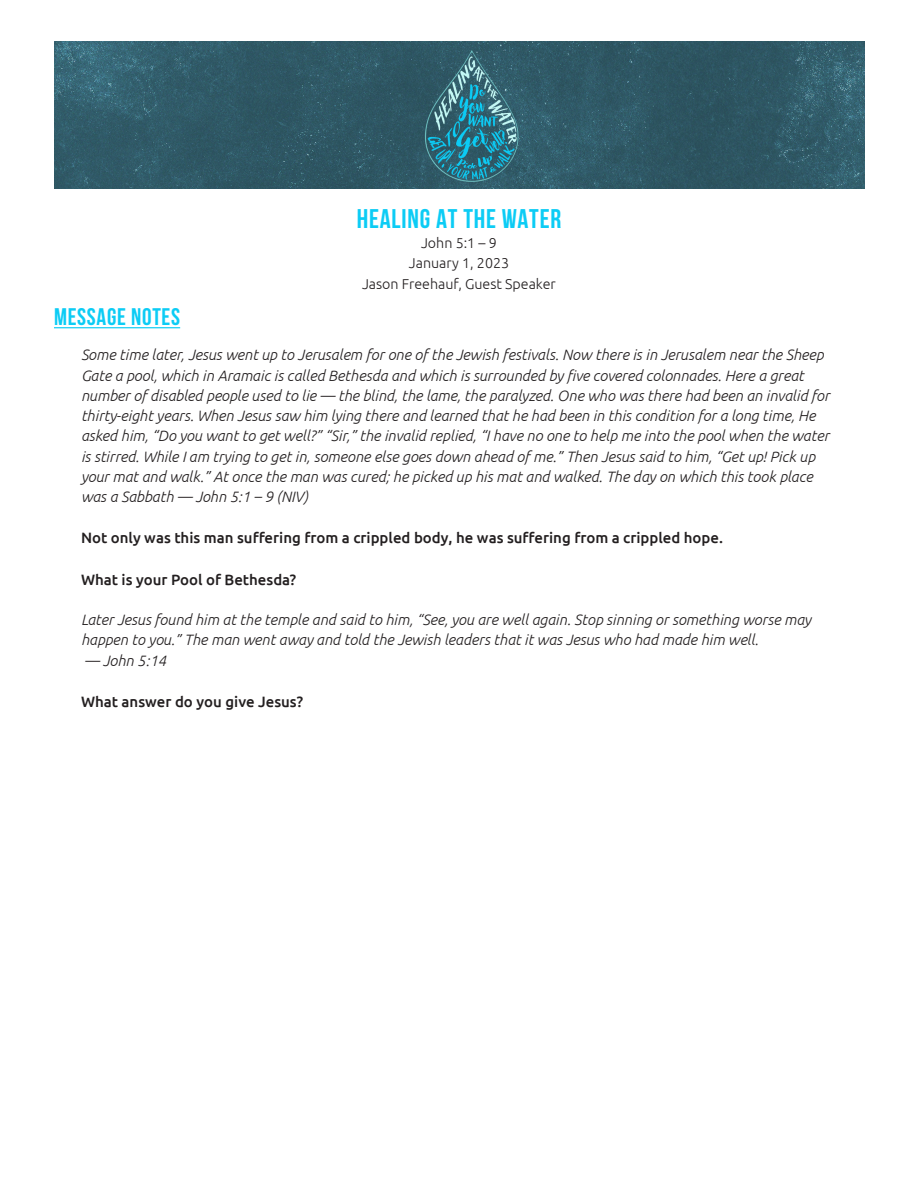
<style>
.page{position:relative;width:918px;height:1188px;background:#fff}
.page>*{position:absolute;margin:0;border:0;box-sizing:border-box;transform-origin:0 0}
.Message_-_Title_top{font:700 27px "Bebas Neue";letter-spacing:.03em;color:#0cccf5}
.Message_-_section_na{font:700 24px "Bebas Neue";letter-spacing:.03em;color:#0cccf5}
.Message_-_verse{font:italic 300 15px/20.2px "Ubuntu";color:#231f20}
.message_-_text_reg_n{font:500 15px "Ubuntu";color:#231f20}
.Message_-_Title_top-2{font:300 14.25px "Ubuntu";color:#231f20}
</style>
<div class="page">
<img style="left:54px;top:41px;width:811px;height:148px">
<hr style="left:54px;top:327px;width:126px;height:1px;background:#0cccf5">
<p class="Message_-_Title_top" style="left:357px;top:203px;width:206px">HEALING AT THE WATER</p>
<p class="Message_-_Title_top-2" style="left:421px;top:234px;width:77px">John 5:1 – 9</p>
<p class="Message_-_Title_top-2" style="left:409px;top:254px;width:102px">January 1, 2023</p>
<p class="Message_-_Title_top-2" style="left:362px;top:275px;width:195px">Jason Freehauf, Guest Speaker</p>
<p class="Message_-_section_na" style="left:54px;top:304px;width:128px">MESSAGE NOTES</p>
<p class="Message_-_verse" style="left:81px;top:345px;width:750px">Some time later, Jesus went up to Jerusalem for one of the Jewish festivals. Now there is in Jerusalem near the Sheep Gate a pool, which in Aramaic is called Bethesda and which is surrounded by five covered colonnades. Here a great number of disabled people used to lie — the blind, the lame, the paralyzed. One who was there had been an invalid for thirty-eight years. When Jesus saw him lying there and learned that he had been in this condition for a long time, He asked him, “Do you want to get well?” “Sir,” the invalid replied, “I have no one to help me into the pool when the water is stirred. While I am trying to get in, someone else goes down ahead of me.” Then Jesus said to him, “Get up! Pick up your mat and walk.” At once the man was cured; he picked up his mat and walked. The day on which this took place was a Sabbath — John 5:1 – 9 (NIV)</p>
<p class="message_-_text_reg_n" style="left:81px;top:529px;width:644px">Not only was this man suffering from a crippled body, he was suffering from a crippled hope.</p>
<p class="message_-_text_reg_n" style="left:81px;top:570px;width:217px">What is your Pool of Bethesda?</p>
<p class="Message_-_verse" style="left:81px;top:609px;width:732px">Later Jesus found him at the temple and said to him, “See, you are well again. Stop sinning or something worse may happen to you.” The man went away and told the Jewish leaders that it was Jesus who had made him well.</p>
<p class="Message_-_verse" style="left:84px;top:650px;width:83px">— John 5:14</p>
<p class="message_-_text_reg_n" style="left:81px;top:692px;width:224px">What answer do you give Jesus?</p>
</div>
